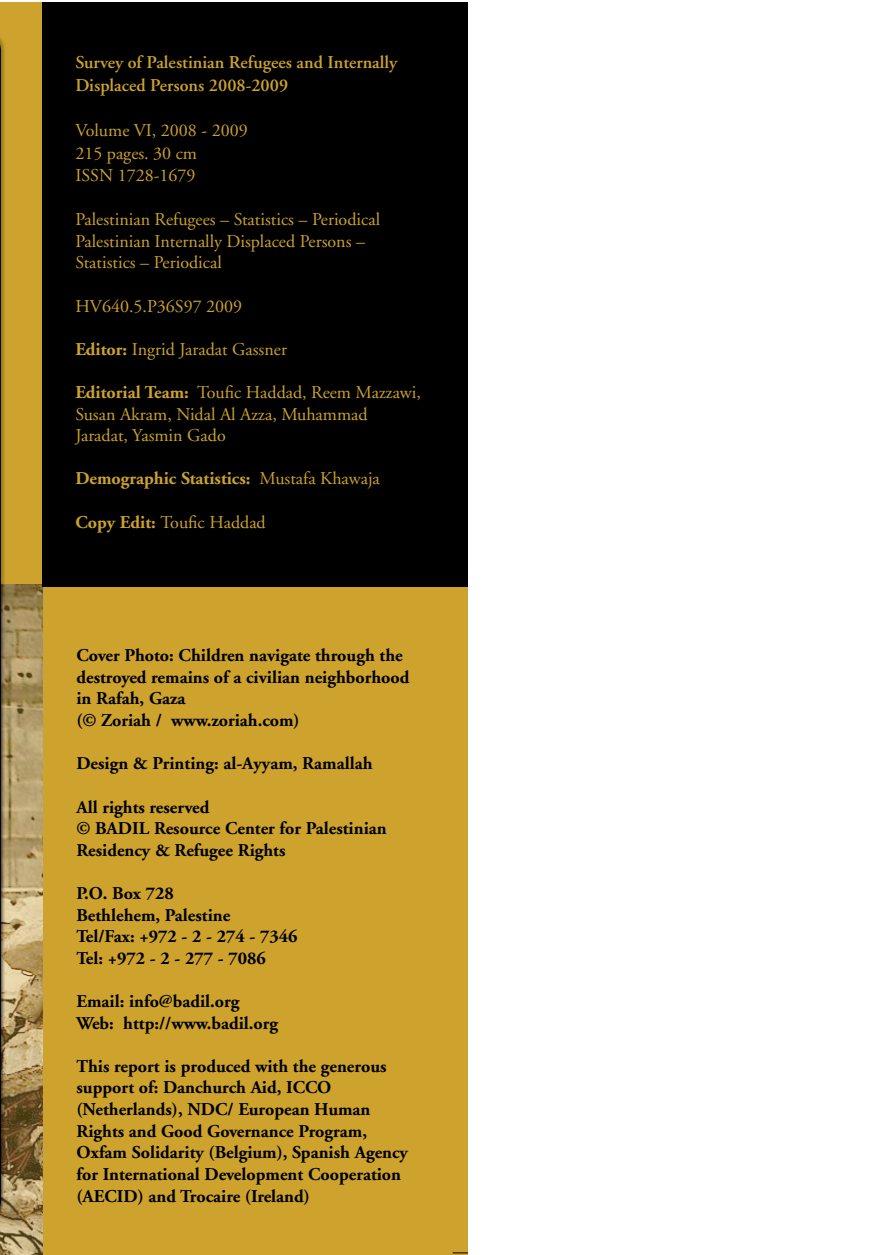
<style>
.page{position:relative;width:893px;height:1255px;background:#fff}
.page>*{position:absolute;margin:0;border:0;box-sizing:border-box;transform-origin:0 0}
.t1{font:700 18px/21.6px "Adobe Garamond";color:#000}
.t2{font:18px/21.6px "Adobe Garamond";color:#cda32d}
.t3{font:600 18px/22.5px "Adobe Garamond";color:#cda32d}
.t4{font:18px/22.5px "Adobe Garamond Pro";color:#cda32d}
.t5{font:700 18px "Adobe Garamond";color:#cda32d}
.t6{font:15.75px "Adobe Garamond Pro";color:#000}
.s1{font-weight:700}
.s2{font-weight:400}
</style>
<div class="page">
<div style="left:0;top:2px;width:467px;height:1252px;background:#cda32d"></div>
<img style="left:0;top:585px;width:42px;height:669px">
<svg style="left:0;top:39px;width:6px;height:1179px"></svg>
<svg style="left:0;top:38px;width:1px;height:1176px"></svg>
<div style="left:42px;top:2px;width:425px;height:584px;background:#000"></div>
<svg style="left:453px;top:1252px;width:14px;height:1px"></svg>
<p class="t3" style="left:75px;top:52px;width:323px">Survey of Palestinian Refugees and Internally<br>Displaced Persons 2008-2009</p>
<p class="t4" style="left:75px;top:120px;width:174px">Volume VI, 2008 - 2009<br>215 pages. 30 cm<br>ISSN 1728-1679</p>
<p class="t2" style="left:75px;top:209px;width:306px">Palestinian Refugees – Statistics – Periodical<br>Palestinian Internally Displaced Persons –<br>Statistics – Periodical</p>
<p class="t2" style="left:75px;top:295px;width:168px">HV640.5.P36S97 2009</p>
<p class="t2" style="left:75px;top:339px;width:213px"><span class="s1">Editor:</span> Ingrid Jaradat Gassner</p>
<p class="t2" style="left:75px;top:382px;width:347px"><span class="s1">Editorial Team:</span> Toufic Haddad, Reem Mazzawi,<br>Susan Akram, Nidal Al Azza, Muhammad<br>Jaradat, Yasmin Gado</p>
<p class="t5" style="left:75px;top:469px;width:306px">Demographic Statistics: <span class="s2">Mustafa Khawaja</span></p>
<p class="t2" style="left:75px;top:511px;width:192px"><span class="s1">Copy Edit:</span> Toufic Haddad</p>
<p class="t1" style="left:76px;top:645px;width:335px">Cover Photo: Children navigate through the destroyed remains of a civilian neighborhood in Rafah, Gaza<br>(© Zoriah / www.zoriah.com)</p>
<p class="t1" style="left:76px;top:753px;width:298px">Design &amp; Printing: al-Ayyam, Ramallah</p>
<p class="t1" style="left:76px;top:796px;width:312px">All rights reserved<br>© BADIL Resource Center for Palestinian<br>Residency &amp; Refugee Rights</p>
<p class="t1" style="left:76px;top:882px;width:223px">P.O. Box 728<br>Bethlehem, Palestine<br>Tel/Fax: +972 - 2 - 274 - 7346<br>Tel: +972 - 2 - 277 - 7086</p>
<p class="t1" style="left:76px;top:990px;width:203px">Email: info@badil.org<br>Web: http://www.badil.org</p>
<p class="t1" style="left:76px;top:1055px;width:333px">This report is produced with the generous support of: Danchurch Aid, ICCO (Netherlands), NDC/ European Human Rights and Good Governance Program, Oxfam Solidarity (Belgium), Spanish Agency for International Development Cooperation (AECID) and Trocaire (Ireland)</p>
<p class="t6" style="left:86px;top:1188px;width:10px">ii</p>
</div>
